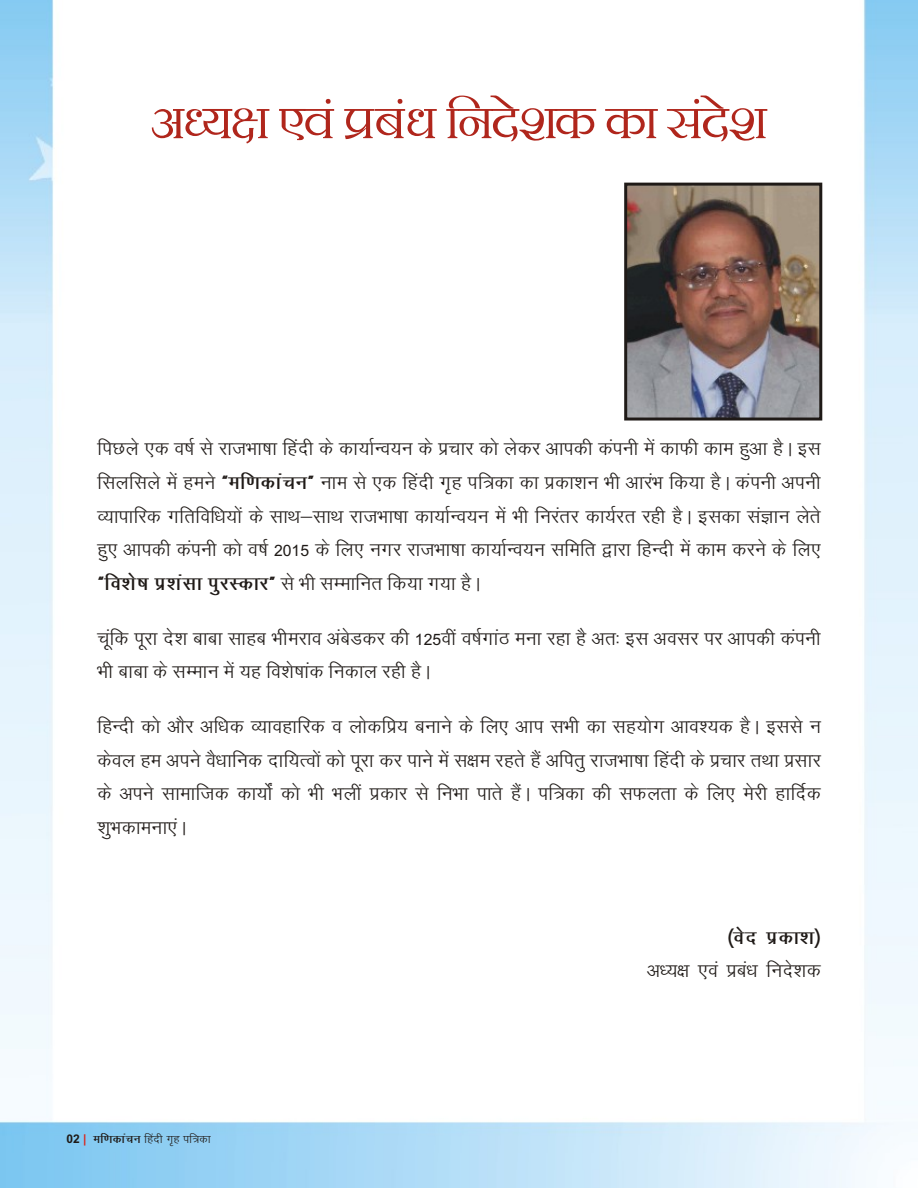
<style>
.page{position:relative;width:918px;height:1188px;background:#fff}
.page>*{position:absolute;margin:0;border:0;box-sizing:border-box;transform-origin:0 0}
.t1{font:57px "Kruti Dev 100";color:#b0261c}
.t2{font:22.5px/33.6px "Kruti Dev 010";color:#1f1a17;text-align:justify}
.t3{font:700 22.5px "Kruti Dev 010";color:#1f1a17}
.t4{font:13.5px "Kruti Dev 010";color:#1f1a17}
.s1{font-weight:700}
.s2{font-family:"Arial";font-weight:700;font-size:12px}
.s3{font-family:"Arial";font-weight:700;font-size:12px;color:#d9261c}
</style>
<div class="page">
<img style="left:0;top:0;width:918px;height:1188px">
<img style="left:628px;top:187px;width:190px;height:230px">
<div style="left:624px;top:183px;width:198px;height:238px;border:3px solid #1f1a17"></div>
<h1 class="t1" style="left:151px;top:96px;width:617px">v/;{k ,oa çca/k funs'kd dk lans'k</h1>
<p class="t2" style="left:97px;top:432px;width:725px">fiNys ,d o"kZ ls jktHkk"kk fganh ds dk;kZUo;u ds izpkj dks ysdj vkidh daiuh esa dkQh dke gqvk gSA bl flyflys esa geus <span class="s1">ßef.kdkapuÞ</span> uke ls ,d fganh x`g if=dk dk izdk'ku Hkh vkjaHk fd;k gSA daiuh viuh O;kikfjd xfrfof/k;ksa ds lkFk&amp;lkFk jktHkk"kk dk;kZUo;u esa Hkh fujarj dk;Zjr jgh gSA bldk laKku ysrs gq, vkidh daiuh dks o"kZ 2015 ds fy, uxj jktHkk"kk dk;kZUo;u lfefr }kjk fgUnh esa dke djus ds fy, <span class="s1">ßfo'ks"k iz'kalk iqjLdkjÞ</span> ls Hkh lEekfur fd;k x;k gSA</p>
<p class="t2" style="left:97px;top:621px;width:725px">pwafd iwjk ns'k ckck lkgc Hkhejko vacsMdj dh 125oha o"kZxkaB euk jgk gS vr% bl volj ij vkidh daiuh<br>Hkh ckck ds lEeku esa ;g fo'ks"kkad fudky jgh gSA</p>
<p class="t2" style="left:97px;top:710px;width:725px">fgUnh dks vkSj vf/kd O;kogkfjd o yksdfiz; cukus ds fy, vki lHkh dk lg;ksx vko';d gSA blls u dsoy ge vius oS/kkfud nkf;Roksa dks iwjk dj ikus esa l{ke jgrs gSa vfirq jktHkk"kk fganh ds izpkj rFkk izlkj ds vius lkekftd dk;ksZa dks Hkh Hkyha izdkj ls fuHkk ikrs gSaA if=dk dh lQyrk ds fy, esjh gkfnZd 'kqHkdkeuk,aA</p>
<p class="t4" style="left:67px;top:1132px;width:146px"><span class="s2">02</span> <span class="s3">|</span> <span class="s1">ef.kdkapu</span> fganh x`g if=dk</p>
<p class="t3" style="left:727px;top:926px;width:96px">¼osn izdk'k½</p>
<p class="t2" style="left:647px;top:954px;width:175px">v/;{k ,oa izca/k funs'kd</p>
</div>
